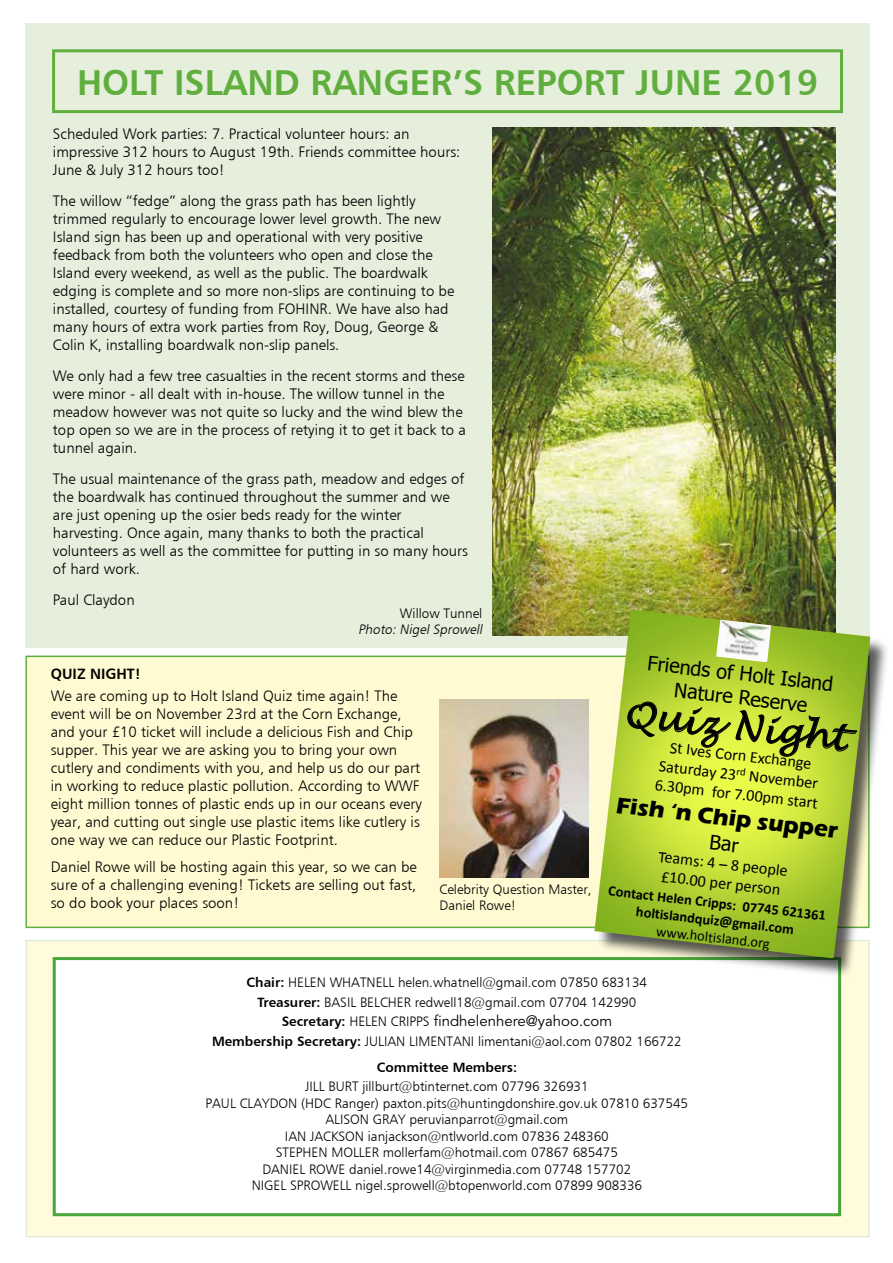
<style>
.page{position:relative;width:893px;height:1263px;background:#fff}
.page>*{position:absolute;margin:0;border:0;box-sizing:border-box;transform-origin:0 0}
.t1{font:36px "Humanist 777 BT Bold B";color:#60af3e}
.t2{font:italic 36px "Lucida Handwriting";color:#000}
.t3{font:700 23.4px "Eras ITC";color:#000}
.t4{font:19.8px/23.7px "Tahoma";color:#000;text-align:center}
.t5{font:16.2px/19.5px "Calibri";color:#000;text-align:center}
.t6{font:15px/18px "Humanist 777 BT Light B";color:#000}
.t7{font:15px "Avenir";color:#000}
.t8{font:15px "Humanist 777 BT Bold B";color:#000}
.t9{font:700 14.4px "Calibri";color:#000}
.t10{font:14.4px "Calibri";color:#000}
.t11{font:13.5px/16.5px "Humanist 777 BT Light B";color:#000;text-align:center}
.t12{font:italic 13.5px "Humanist 777 BT Light B";color:#000}
.t13{font:13.5px "Humanist 777 BT Bold B";color:#000}
.s1{font-family:"Humanist 777 BT Bold B"}
.s2{font-family:"Humanist 777 BT Bold B";font-size:13.5px}
.s3{font-family:"Humanist 777 BT Light B";font-size:13.5px}
</style>
<div class="page">
<div style="left:26px;top:940px;width:844px;height:297px;background:#fffbdc;border:2px solid #e1edd9"></div>
<div style="left:26px;top:23px;width:844px;height:624px;background:#e5efdc"></div>
<div style="left:26px;top:656px;width:844px;height:272px;background:#fffad2;border:2px solid #60af3e"></div>
<div style="left:54px;top:958px;width:786px;height:257px;background:#fff"></div>
<div style="left:53px;top:957px;width:788px;height:259px;border:3px solid #48a739"></div>
<div style="left:52px;top:49px;width:791px;height:64px;border:3px solid #60af3e"></div>
<img style="left:493px;top:128px;width:343px;height:508px">
<div style="left:596px;top:611px;width:294px;height:367px;background:#000;opacity:.65"></div>
<svg style="left:594px;top:609px;width:276px;height:349px;background:#b2cb48"></svg>
<img style="left:716px;top:620px;width:55px;height:42px">
<svg style="left:625px;top:699px;width:234px;height:61px;background:#b3c935"></svg>
<img style="left:440px;top:699px;width:148px;height:179px">
<svg style="left:737px;top:768px;width:8px;height:8px"></svg>
<svg style="left:710px;top:835px;width:29px;height:17px"></svg>
<h1 class="t1" style="left:77px;top:59px;width:742px">HOLT ISLAND RANGER’S REPORT JUNE 2019</h1>
<p class="t6" style="left:53px;top:125px;width:409px">Scheduled Work parties: 7. Practical volunteer hours: an impressive 312 hours to August 19th. Friends committee hours:<br>June &amp; July 312 hours too!</p>
<p class="t6" style="left:53px;top:191px;width:403px">The willow “fedge” along the grass path has been lightly trimmed regularly to encourage lower level growth. The new Island sign has been up and operational with very positive feedback from both the volunteers who open and close the Island every weekend, as well as the public. The boardwalk edging is complete and so more non-slips are continuing to be installed, courtesy of funding from FOHINR. We have also had many hours of extra work parties from Roy, Doug, George &amp; Colin K, installing boardwalk non-slip panels.</p>
<p class="t6" style="left:53px;top:367px;width:414px">We only had a few tree casualties in the recent storms and these were minor - all dealt with in-house. The willow tunnel in the meadow however was not quite so lucky and the wind blew the top open so we are in the process of retying it to get it back to a tunnel again.</p>
<p class="t6" style="left:53px;top:470px;width:417px">The usual maintenance of the grass path, meadow and edges of the boardwalk has continued throughout the summer and we are just opening up the osier beds ready for the winter harvesting. Once again, many thanks to both the practical volunteers as well as the committee for putting in so many hours of hard work.</p>
<p class="t6" style="left:53px;top:591px;width:83px">Paul Claydon</p>
<p class="t11" style="left:400px;top:604px;width:84px">Willow Tunnel</p>
<p class="t12" style="left:358px;top:621px;width:128px">Photo: Nigel Sprowell</p>
<p class="t8" style="left:51px;top:664px;width:92px">QUIZ NIGHT!</p>
<p class="t6" style="left:51px;top:687px;width:373px">We are coming up to Holt Island Quiz time again! The event will be on November 23rd at the Corn Exchange, and your £10 ticket will include a delicious Fish and Chip supper. This year we are asking you to bring your own cutlery and condiments with you, and help us do our part in working to reduce plastic pollution. According to WWF eight million tonnes of plastic ends up in our oceans every year, and cutting out single use plastic items like cutlery is one way we can reduce our Plastic Footprint.</p>
<p class="t6" style="left:51px;top:857px;width:368px;text-align:justify">Daniel Rowe will be hosting again this year, so we can be sure of a challenging evening! Tickets are selling out fast, so do book your places soon!</p>
<p class="t11" style="left:440px;top:881px;width:154px;text-align:left">Celebrity Question Master,<br>Daniel Rowe!</p>
<h3 class="t4" style="left:649px;top:649px;width:188px;rotate:7deg">Friends of Holt Island<br>Nature Reserve</h3>
<h1 class="t2" style="left:626px;top:692px;width:225px;rotate:6deg">Quiz Night</h1>
<p class="t5" style="left:671px;top:737px;width:144px;rotate:7deg">St Ives Corn Exchange</p>
<p class="t5" style="left:660px;top:756px;width:79px;rotate:6deg">Saturday 23</p>
<p class="t5" style="left:750px;top:766px;width:71px;rotate:6deg">November</p>
<p class="t5" style="left:656px;top:774px;width:165px;rotate:7deg">6.30pm for 7.00pm start</p>
<h2 class="t3" style="left:617px;top:792px;width:225px;rotate:6deg">Fish ‘n Chip supper</h2>
<p class="t5" style="left:659px;top:847px;width:132px;rotate:6deg">Teams: 4 – 8 people £10.00 per person</p>
<p class="t9" style="left:610px;top:881px;width:220px;rotate:7deg">Contact Helen Cripps: 07745 621361</p>
<p class="t9" style="left:637px;top:903px;width:160px;rotate:6deg">holtislandquiz@gmail.com</p>
<p class="t10" style="left:658px;top:921px;width:116px;rotate:7deg">www.holtisland.org</p>
<p class="t11" style="left:247px;top:973px;width:402px;line-height:19.5px"><span class="s1">Chair:</span> HELEN WHATNELL helen.whatnell@gmail.com 07850 683134<br><span class="s1">Treasurer:</span> BASIL BELCHER redwell18@gmail.com 07704 142990</p>
<p class="t7" style="left:282px;top:1012px;width:332px"><span class="s2">Secretary:</span> <span class="s3">HELEN CRIPPS</span> findhelenhere@yahoo.com</p>
<p class="t11" style="left:212px;top:1033px;width:471px"><span class="s1">Membership Secretary:</span> JULIAN LIMENTANI limentani@aol.com 07802 166722</p>
<p class="t13" style="left:377px;top:1059px;width:142px">Committee Members:</p>
<p class="t11" style="left:206px;top:1078px;width:484px">JILL BURT jillburt@btinternet.com 07796 326931<br>PAUL CLAYDON (HDC Ranger) paxton.pits@huntingdonshire.gov.uk 07810 637545<br>ALISON GRAY peruvianparrot@gmail.com<br>IAN JACKSON ianjackson@ntlworld.com 07836 248360<br>STEPHEN MOLLER mollerfam@hotmail.com 07867 685475<br>DANIEL ROWE daniel.rowe14@virginmedia.com 07748 157702<br>NIGEL SPROWELL nigel.sprowell@btopenworld.com 07899 908336</p>
</div>
